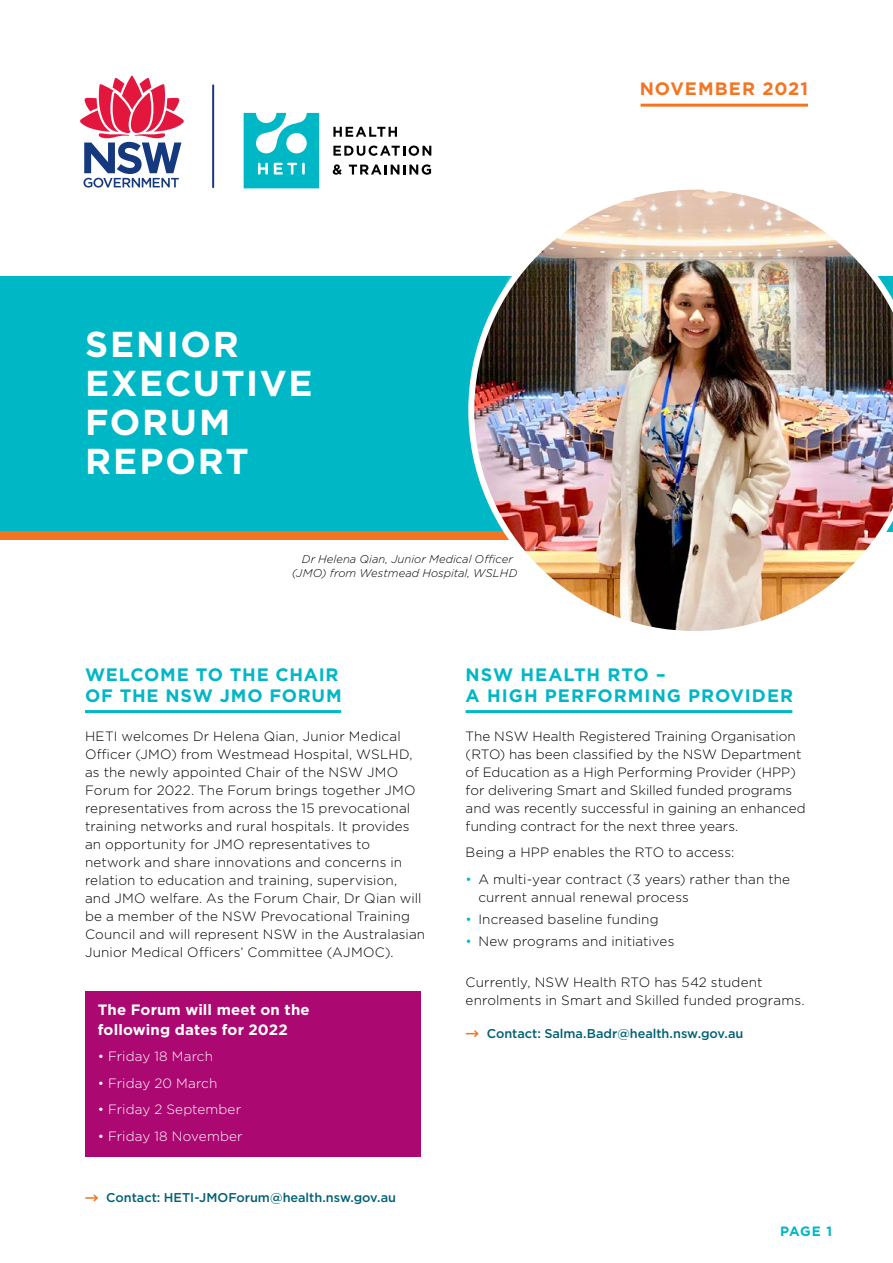
<style>
.page{position:relative;width:893px;height:1263px;background:#fff}
.page>*{position:absolute;margin:0;border:0;box-sizing:border-box;transform-origin:0 0}
.t1{font:700 36px/39px "Gotham";letter-spacing:.05em;color:#fff}
.t2{font:700 18px/21px "Gotham";letter-spacing:.05em;color:#00b7c5}
.t3{font:700 18px "Gotham";letter-spacing:.055em;color:#f47421}
.t4{font:700 15px/19.5px "Gotham";letter-spacing:.01em;color:#fff}
.t5{font:300 13.5px/18px "Gotham";letter-spacing:.005em;color:#000}
.t6{font:300 13.5px "Gotham";letter-spacing:.005em;color:#fff}
.t7{font:700 13.5px "Gotham";color:#00b7c5}
.t8{font:500 12.75px "Gotham";letter-spacing:-.005em;color:#006074}
.t9{font:italic 300 11.25px/14.2px "Gotham";letter-spacing:.005em;color:#000;text-align:center}
.s1{color:#00b7c5}
</style>
<div class="page">
<div style="left:0;top:276px;width:893px;height:255px;background:#00b7c5"></div>
<div style="left:0;top:531px;width:596px;height:9px;background:#f47421"></div>
<hr style="left:212px;top:84px;width:2px;height:104px;background:#15397f">
<svg style="left:80px;top:76px;width:104px;height:112px"></svg>
<svg style="left:333px;top:127px;width:64px;height:10px"></svg>
<svg style="left:333px;top:146px;width:98px;height:10px"></svg>
<svg style="left:333px;top:164px;width:9px;height:11px"></svg>
<svg style="left:349px;top:164px;width:82px;height:11px"></svg>
<svg style="left:244px;top:113px;width:75px;height:75px"></svg>
<hr style="left:641px;top:104px;width:167px;height:3px;background:#f47421">
<hr style="left:85px;top:710px;width:256px;height:3px;background:#00b7c5">
<div style="left:85px;top:990px;width:336px;height:166px;background:#ac0871"></div>
<svg style="left:86px;top:1194px;width:12px;height:8px"></svg>
<img style="left:468px;top:189px;width:425px;height:442px">
<hr style="left:466px;top:710px;width:326px;height:3px;background:#00b7c5">
<svg style="left:466px;top:1030px;width:13px;height:7px"></svg>
<h1 class="t1" style="left:85px;top:325px;width:229px">SENIOR<br>EXECUTIVE<br>FORUM<br>REPORT</h1>
<p class="t9" style="left:292px;top:551px;width:227px">Dr Helena Qian, Junior Medical Officer (JMO) from Westmead Hospital, WSLHD</p>
<h2 class="t3" style="left:640px;top:77px;width:170px">NOVEMBER 2021</h2>
<h2 class="t2" style="left:85px;top:664px;width:258px">WELCOME TO THE CHAIR<br>OF THE NSW JMO FORUM</h2>
<p class="t5" style="left:85px;top:727px;width:342px">HETI welcomes Dr Helena Qian, Junior Medical Officer (JMO) from Westmead Hospital, WSLHD, as the newly appointed Chair of the NSW JMO Forum for 2022. The Forum brings together JMO representatives from across the 15 prevocational training networks and rural hospitals. It provides an opportunity for JMO representatives to network and share innovations and concerns in relation to education and training, supervision, and JMO welfare. As the Forum Chair, Dr Qian will be a member of the NSW Prevocational Training Council and will represent NSW in the Australasian Junior Medical Officers’ Committee (AJMOC).</p>
<p class="t4" style="left:98px;top:1000px;width:213px">The Forum will meet on the following dates for 2022</p>
<p class="t6" style="left:98px;top:1048px;width:117px">• Friday 18 March</p>
<p class="t6" style="left:98px;top:1074px;width:121px">• Friday 20 March</p>
<p class="t6" style="left:98px;top:1101px;width:145px">• Friday 2 September</p>
<p class="t6" style="left:98px;top:1127px;width:146px">• Friday 18 November</p>
<p class="t8" style="left:106px;top:1189px;width:291px">Contact: HETI-JMOForum@health.nsw.gov.au</p>
<h2 class="t2" style="left:466px;top:664px;width:329px">NSW HEALTH RTO –<br>A HIGH PERFORMING PROVIDER</h2>
<p class="t5" style="left:466px;top:727px;width:342px">The NSW Health Registered Training Organisation (RTO) has been classified by the NSW Department of Education as a High Performing Provider (HPP) for delivering Smart and Skilled funded programs and was recently successful in gaining an enhanced funding contract for the next three years.</p>
<p class="t5" style="left:466px;top:843px;width:270px">Being a HPP enables the RTO to access:</p>
<p class="t5" style="left:478px;top:870px;width:313px;text-indent:-13px"><span class="s1">•</span> A multi-year contract (3 years) rather than the current annual renewal process</p>
<p class="t5" style="left:466px;top:910px;width:194px"><span class="s1">•</span> Increased baseline funding</p>
<p class="t5" style="left:466px;top:932px;width:210px"><span class="s1">•</span> New programs and initiatives</p>
<p class="t5" style="left:466px;top:972px;width:340px">Currently, NSW Health RTO has 542 student enrolments in Smart and Skilled funded programs.</p>
<p class="t8" style="left:487px;top:1025px;width:258px">Contact: Salma.Badr@health.nsw.gov.au</p>
<p class="t7" style="left:780px;top:1222px;width:54px">PAGE 1</p>
</div>
